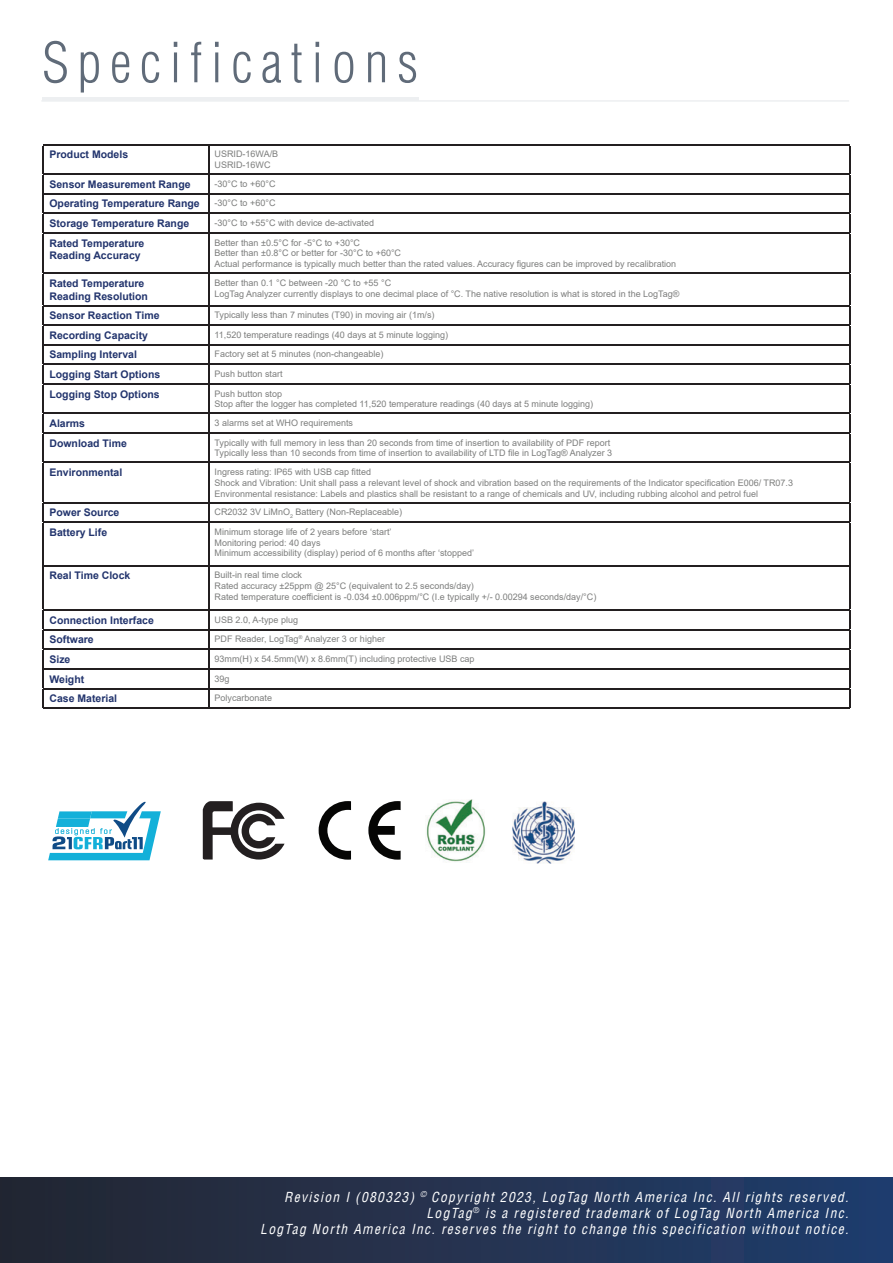
<style>
.page{position:relative;width:893px;height:1263px;background:#fff}
.page>*{position:absolute;margin:0;border:0;box-sizing:border-box;transform-origin:0 0}
.t1{font:300 condensed 54px "Helvetica LT";letter-spacing:.16em;color:#606b79}
.t2{font:italic condensed 13.5px/16.2px "Helvetica LT";letter-spacing:.1em;color:#fff;text-align:right}
.t3{font:700 10.5px/12.6px "Arial";color:#22346d}
.t4{font:9px/10.8px "Arial";color:#7d7e7d}
</style>
<div class="page">
<svg style="left:48px;top:802px;width:113px;height:58px"></svg>
<hr style="left:41px;top:100px;width:808px;height:2px;background:#edeff1">
<hr style="left:42px;top:97px;width:376px;height:3px;background:#edeff1">
<div style="left:0;top:1177px;width:893px;height:86px;background:linear-gradient(to right,#252631,#213d6d)"></div>
<svg style="left:203px;top:801px;width:82px;height:58px"></svg>
<svg style="left:368px;top:801px;width:33px;height:59px"></svg>
<svg style="left:319px;top:801px;width:32px;height:59px"></svg>
<img style="left:426px;top:799px;width:60px;height:63px">
<svg style="left:208px;top:306px;width:1px;height:156px"></svg>
<hr style="left:208px;top:463px;width:1px;height:39px;background:#231f20">
<svg style="left:208px;top:503px;width:1px;height:18px"></svg>
<hr style="left:208px;top:523px;width:1px;height:42px;background:#231f20">
<hr style="left:208px;top:567px;width:1px;height:42px;background:#231f20">
<svg style="left:208px;top:611px;width:1px;height:96px"></svg>
<hr style="left:43px;top:144px;width:166px;height:2px;background:#231f20">
<hr style="left:209px;top:144px;width:641px;height:2px;background:#231f20">
<hr style="left:43px;top:173px;width:166px;height:2px;background:#231f20">
<svg style="left:43px;top:146px;width:1px;height:86px"></svg>
<hr style="left:43px;top:234px;width:1px;height:39px;background:#231f20">
<hr style="left:43px;top:274px;width:1px;height:31px;background:#231f20">
<hr style="left:209px;top:173px;width:641px;height:2px;background:#231f20">
<svg style="left:208px;top:146px;width:1px;height:86px"></svg>
<svg style="left:849px;top:146px;width:1px;height:86px"></svg>
<hr style="left:208px;top:234px;width:1px;height:39px;background:#231f20">
<hr style="left:849px;top:234px;width:1px;height:39px;background:#231f20">
<hr style="left:208px;top:274px;width:1px;height:31px;background:#231f20">
<hr style="left:849px;top:274px;width:1px;height:31px;background:#231f20">
<hr style="left:43px;top:193px;width:166px;height:2px;background:#231f20">
<hr style="left:209px;top:193px;width:641px;height:2px;background:#231f20">
<hr style="left:43px;top:213px;width:166px;height:1px;background:#231f20">
<hr style="left:209px;top:213px;width:641px;height:1px;background:#231f20">
<hr style="left:43px;top:232px;width:166px;height:2px;background:#231f20">
<hr style="left:209px;top:232px;width:641px;height:2px;background:#231f20">
<hr style="left:43px;top:463px;width:1px;height:39px;background:#231f20">
<hr style="left:849px;top:463px;width:1px;height:39px;background:#231f20">
<hr style="left:43px;top:523px;width:1px;height:42px;background:#231f20">
<hr style="left:849px;top:523px;width:1px;height:42px;background:#231f20">
<hr style="left:43px;top:567px;width:1px;height:42px;background:#231f20">
<hr style="left:849px;top:567px;width:1px;height:42px;background:#231f20">
<hr style="left:43px;top:707px;width:166px;height:2px;background:#231f20">
<hr style="left:209px;top:707px;width:641px;height:2px;background:#231f20">
<hr style="left:43px;top:668px;width:166px;height:2px;background:#231f20">
<svg style="left:43px;top:611px;width:1px;height:96px"></svg>
<hr style="left:209px;top:668px;width:641px;height:2px;background:#231f20">
<svg style="left:849px;top:611px;width:1px;height:96px"></svg>
<hr style="left:43px;top:688px;width:166px;height:1px;background:#231f20">
<hr style="left:209px;top:688px;width:641px;height:1px;background:#231f20">
<hr style="left:43px;top:565px;width:166px;height:2px;background:#231f20">
<hr style="left:209px;top:565px;width:641px;height:2px;background:#231f20">
<hr style="left:43px;top:609px;width:166px;height:2px;background:#231f20">
<hr style="left:209px;top:609px;width:641px;height:2px;background:#231f20">
<hr style="left:43px;top:629px;width:166px;height:1px;background:#231f20">
<hr style="left:209px;top:629px;width:641px;height:1px;background:#231f20">
<hr style="left:43px;top:649px;width:166px;height:1px;background:#231f20">
<hr style="left:209px;top:649px;width:641px;height:1px;background:#231f20">
<hr style="left:43px;top:502px;width:166px;height:1px;background:#231f20">
<svg style="left:43px;top:503px;width:1px;height:18px"></svg>
<hr style="left:209px;top:502px;width:641px;height:1px;background:#231f20">
<svg style="left:849px;top:503px;width:1px;height:18px"></svg>
<hr style="left:43px;top:521px;width:166px;height:2px;background:#231f20">
<hr style="left:209px;top:521px;width:641px;height:2px;background:#231f20">
<hr style="left:43px;top:273px;width:166px;height:1px;background:#231f20">
<hr style="left:209px;top:273px;width:641px;height:1px;background:#231f20">
<hr style="left:43px;top:305px;width:166px;height:1px;background:#231f20">
<hr style="left:209px;top:305px;width:641px;height:1px;background:#231f20">
<hr style="left:43px;top:324px;width:166px;height:2px;background:#231f20">
<hr style="left:209px;top:324px;width:641px;height:2px;background:#231f20">
<hr style="left:43px;top:344px;width:166px;height:2px;background:#231f20">
<hr style="left:209px;top:344px;width:641px;height:2px;background:#231f20">
<hr style="left:43px;top:364px;width:166px;height:1px;background:#231f20">
<hr style="left:209px;top:364px;width:641px;height:1px;background:#231f20">
<hr style="left:43px;top:383px;width:166px;height:2px;background:#231f20">
<hr style="left:209px;top:383px;width:641px;height:2px;background:#231f20">
<hr style="left:43px;top:413px;width:166px;height:1px;background:#231f20">
<hr style="left:209px;top:413px;width:641px;height:1px;background:#231f20">
<hr style="left:43px;top:432px;width:166px;height:2px;background:#231f20">
<svg style="left:43px;top:306px;width:1px;height:156px"></svg>
<hr style="left:209px;top:432px;width:641px;height:2px;background:#231f20">
<svg style="left:849px;top:306px;width:1px;height:156px"></svg>
<hr style="left:43px;top:462px;width:166px;height:1px;background:#231f20">
<hr style="left:209px;top:462px;width:641px;height:1px;background:#231f20">
<img style="left:512px;top:801px;width:63px;height:62px">
<h1 class="t1" style="left:42px;top:29px;width:378px">Specifications</h1>
<p class="t3" style="left:49px;top:149px;width:80px">Product Models</p>
<p class="t4" style="left:215px;top:149px;width:65px">USRID-16WA/B<br>USRID-16WC</p>
<p class="t3" style="left:49px;top:178px;width:143px">Sensor Measurement Range</p>
<p class="t4" style="left:215px;top:178px;width:62px">-30°C to +60°C</p>
<p class="t3" style="left:49px;top:198px;width:152px">Operating Temperature Range</p>
<p class="t4" style="left:215px;top:198px;width:62px">-30°C to +60°C</p>
<p class="t3" style="left:49px;top:217px;width:141px">Storage Temperature Range</p>
<p class="t4" style="left:215px;top:217px;width:161px">-30°C to +55°C with device de-activated</p>
<p class="t3" style="left:49px;top:237px;width:96px">Rated Temperature<br>Reading Accuracy</p>
<p class="t4" style="left:215px;top:237px;width:463px">Better than ±0.5°C for -5°C to +30°C<br>Better than ±0.8°C or better for -30°C to +60°C<br>Actual performance is typically much better than the rated values. Accuracy figures can be improved by recalibration</p>
<p class="t3" style="left:49px;top:277px;width:100px">Rated Temperature<br>Reading Resolution</p>
<p class="t4" style="left:215px;top:277px;width:466px">Better than 0.1 °C between -20 °C to +55 °C<br>LogTag Analyzer currently displays to one decimal place of °C. The native resolution is what is stored in the LogTag®</p>
<p class="t3" style="left:49px;top:309px;width:112px">Sensor Reaction Time</p>
<p class="t4" style="left:215px;top:309px;width:222px">Typically less than 7 minutes (T90) in moving air (1m/s)</p>
<p class="t3" style="left:49px;top:329px;width:100px">Recording Capacity</p>
<p class="t4" style="left:215px;top:329px;width:235px">11,520 temperature readings (40 days at 5 minute logging)</p>
<p class="t3" style="left:49px;top:349px;width:89px">Sampling Interval</p>
<p class="t4" style="left:215px;top:349px;width:171px">Factory set at 5 minutes (non-changeable)</p>
<p class="t3" style="left:49px;top:368px;width:112px">Logging Start Options</p>
<p class="t4" style="left:215px;top:368px;width:70px">Push button start</p>
<p class="t3" style="left:49px;top:388px;width:112px">Logging Stop Options</p>
<p class="t4" style="left:215px;top:388px;width:380px">Push button stop<br>Stop after the logger has completed 11,520 temperature readings (40 days at 5 minute logging)</p>
<p class="t3" style="left:49px;top:417px;width:37px">Alarms</p>
<p class="t4" style="left:215px;top:417px;width:140px">3 alarms set at WHO requirements</p>
<p class="t3" style="left:49px;top:437px;width:79px">Download Time</p>
<p class="t4" style="left:215px;top:437px;width:399px">Typically with full memory in less than 20 seconds from time of insertion to availability of PDF report<br>Typically less than 10 seconds from time of insertion to availability of LTD file in LogTag® Analyzer 3</p>
<p class="t3" style="left:49px;top:466px;width:74px">Environmental</p>
<p class="t4" style="left:215px;top:466px;width:580px">Ingress rating: IP65 with USB cap fitted<br>Shock and Vibration: Unit shall pass a relevant level of shock and vibration based on the requirements of the Indicator specification E006/ TR07.3<br>Environmental resistance: Labels and plastics shall be resistant to a range of chemicals and UV, including rubbing alcohol and petrol fuel</p>
<p class="t3" style="left:49px;top:506px;width:72px">Power Source</p>
<p class="t4" style="left:215px;top:507px;width:189px">CR2032 3V LiMnO<sub>2</sub> Battery (Non-Replaceable)</p>
<p class="t3" style="left:49px;top:526px;width:59px">Battery Life</p>
<p class="t4" style="left:215px;top:526px;width:261px">Minimum storage life of 2 years before ‘start’<br>Monitoring period: 40 days<br>Minimum accessibility (display) period of 6 months after ‘stopped’</p>
<p class="t3" style="left:49px;top:570px;width:82px">Real Time Clock</p>
<p class="t4" style="left:215px;top:570px;width:383px">Built-in real time clock<br>Rated accuracy ±25ppm @ 25°C (equivalent to 2.5 seconds/day)<br>Rated temperature coefficient is -0.034 ±0.006ppm/°C (I.e typically +/- 0.00294 seconds/day/°C)</p>
<p class="t3" style="left:49px;top:614px;width:106px">Connection Interface</p>
<p class="t4" style="left:215px;top:614px;width:85px">USB 2.0, A-type plug</p>
<p class="t3" style="left:49px;top:633px;width:46px">Software</p>
<p class="t4" style="left:215px;top:634px;width:172px">PDF Reader, LogTag<sup>®</sup> Analyzer 3 or higher</p>
<p class="t3" style="left:49px;top:653px;width:23px">Size</p>
<p class="t4" style="left:215px;top:653px;width:262px">93mm(H) x 54.5mm(W) x 8.6mm(T) including protective USB cap</p>
<p class="t3" style="left:49px;top:673px;width:36px">Weight</p>
<p class="t4" style="left:215px;top:673px;width:17px">39g</p>
<p class="t3" style="left:49px;top:692px;width:69px">Case Material</p>
<p class="t4" style="left:215px;top:693px;width:59px">Polycarbonate</p>
<p class="t2" style="left:260px;top:1188px;width:590px">Revision I (080323) <sup>©</sup> Copyright 2023, LogTag North America Inc. All rights reserved.<br>LogTag<sup>®</sup> is a registered trademark of LogTag North America Inc.<br>LogTag North America Inc. reserves the right to change this specification without notice.</p>
</div>
